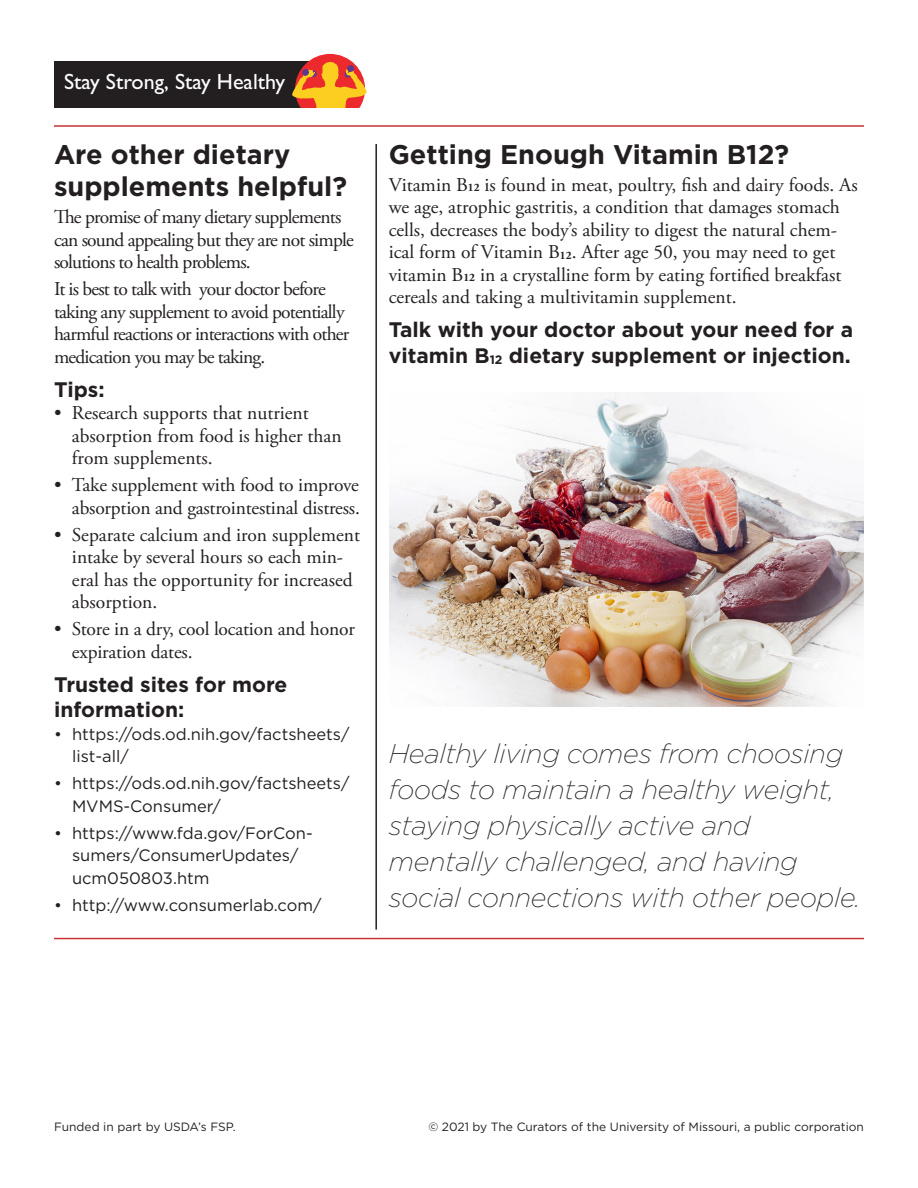
<style>
.page{position:relative;width:918px;height:1188px;background:#fff}
.page>*{position:absolute;margin:0;border:0;box-sizing:border-box;transform-origin:0 0}
.t1{font:italic 300 27px/36px "Gotham Ex";letter-spacing:-.01em;color:#231f20}
.t2{font:700 27px/32.4px "Gotham";color:#231f20}
.t3{font:22.05px "Gill Sans";color:#fff}
.t4{font:700 21px/25.2px "Gotham";color:#231f20}
.t5{font:19.5px/22.5px "Adobe Garamond Pro";color:#231f20}
.t6{font:19.5px/22.5px "Adobe Garamond Pro";letter-spacing:-.04em;color:#231f20}
.t7{font:16.5px/22.5px "Gotham";color:#231f20}
.t8{font:12px "Gotham";color:#231f20}
.s1{font-weight:700;font-size:11.4px}
.s2{font-size:12.3px}
</style>
<div class="page">
<div style="left:54px;top:61px;width:259px;height:47px;background:#231f20"></div>
<svg style="left:292px;top:54px;width:75px;height:54px"></svg>
<hr style="left:54px;top:125px;width:810px;height:2px;background:#cb3233">
<hr style="left:54px;top:938px;width:810px;height:1px;background:#cb3233">
<img style="left:389px;top:392px;width:475px;height:315px">
<hr style="left:375px;top:144px;width:2px;height:786px;background:#231f20">
<p class="t3" style="left:64px;top:69px;width:223px">Stay Strong, Stay Healthy</p>
<p class="t2" style="left:54px;top:137px;width:295px">Are other dietary supplements helpful?</p>
<p class="t6" style="left:54px;top:206px;width:301px">The promise of many dietary supplements can sound appealing but they are not simple solutions to health problems.</p>
<p class="t6" style="left:54px;top:278px;width:297px">It is best to talk with your doctor before taking any supplement to avoid potentially harmful reactions or interactions with other medication you may be taking.</p>
<p class="t4" style="left:54px;top:376px;width:52px">Tips:</p>
<p class="t5" style="left:72px;top:403px;width:271px;text-indent:-18px">• Research supports that nutrient absorption from food is higher than from supplements.</p>
<p class="t5" style="left:54px;top:475px;width:307px;text-align:right">• Take supplement with food to improve absorption and gastrointestinal distress.</p>
<p class="t5" style="left:72px;top:524px;width:289px;text-indent:-18px">• Separate calcium and iron supplement intake by several hours so each min&shy;eral has the opportunity for increased absorption.</p>
<p class="t5" style="left:72px;top:619px;width:284px;text-indent:-18px">• Store in a dry, cool location and honor expiration dates.</p>
<p class="t4" style="left:54px;top:671px;width:235px">Trusted sites for more information:</p>
<p class="t7" style="left:72px;top:722px;width:279px;text-indent:-18px">• https://ods.od.nih.gov/factsheets/ list-all/</p>
<p class="t7" style="left:72px;top:772px;width:279px;text-indent:-18px">• https://ods.od.nih.gov/factsheets/<br>MVMS-Consumer/</p>
<p class="t7" style="left:72px;top:821px;width:242px;text-indent:-18px">• https://www.fda.gov/ForCon&shy;sumers/ConsumerUpdates/ ucm050803.htm</p>
<p class="t7" style="left:54px;top:893px;width:269px">• http://www.consumerlab.com/</p>
<p class="t2" style="left:389px;top:137px;width:402px">Getting Enough Vitamin B12?</p>
<p class="t5" style="left:389px;top:174px;width:470px">Vitamin B<span class="s1">12</span> is found in meat, poultry, fish and dairy foods. As we age, atrophic gastritis, a condition that damages stomach cells, decreases the body’s ability to digest the natural chem&shy;ical form of Vitamin B<span class="s1">12</span>. After age 50, you may need to get vitamin B<span class="s1">12</span> in a crystalline form by eating fortified breakfast cereals and taking a multivitamin supplement.</p>
<p class="t4" style="left:389px;top:317px;width:466px">Talk with your doctor about your need for a vitamin B<span class="s2">12</span> dietary supplement or injection.</p>
<p class="t1" style="left:389px;top:735px;width:473px">Healthy living comes from choosing foods to maintain a healthy weight, staying physically active and mentally challenged, and having social connections with other people.</p>
<p class="t8" style="left:54px;top:1120px;width:183px">Funded in part by USDA’s FSP.</p>
<p class="t8" style="left:428px;top:1120px;width:437px">© 2021 by The Curators of the University of Missouri, a public corporation</p>
</div>
